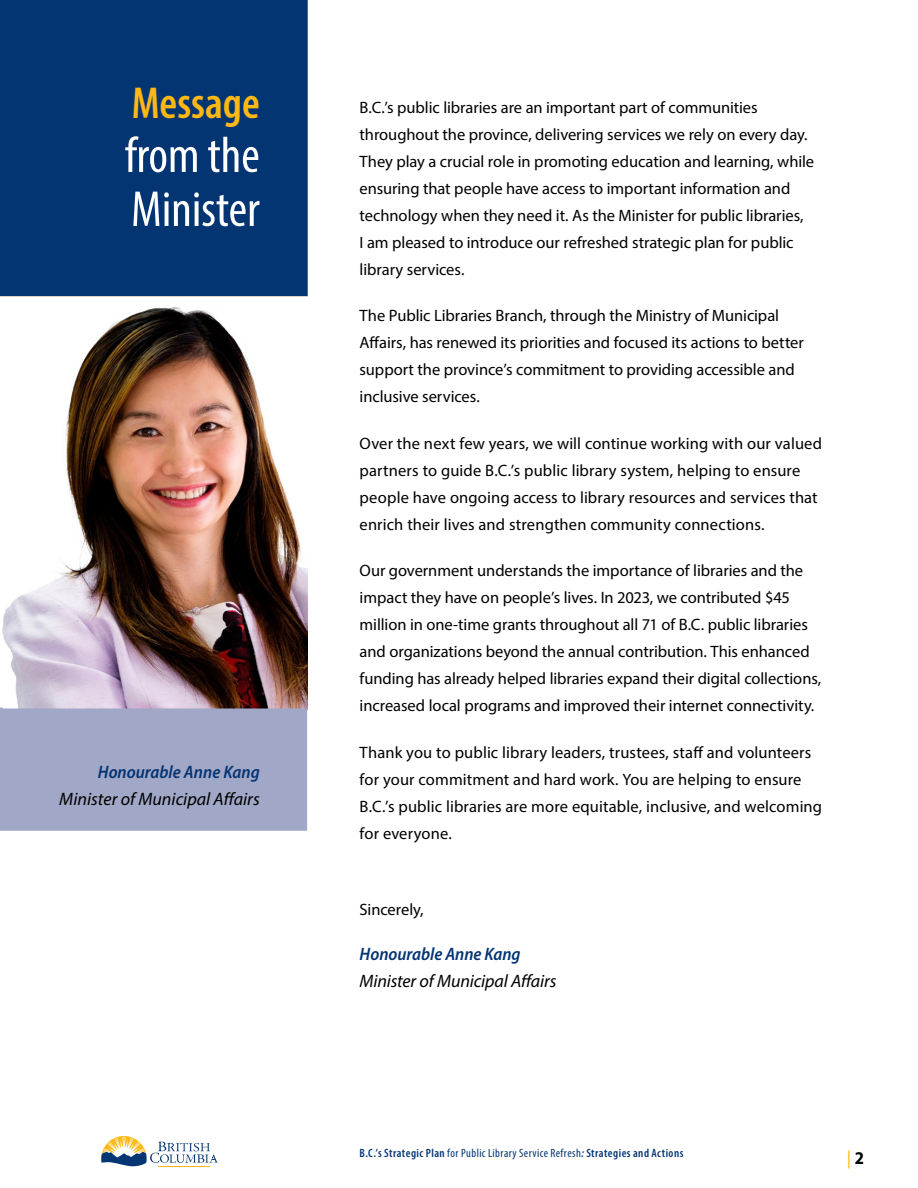
<style>
.page{position:relative;width:918px;height:1188px;background:#fff}
.page>*{position:absolute;margin:0;border:0;box-sizing:border-box;transform-origin:0 0}
.t1{font:condensed 51px/54px "Myriad Pro";color:#fff}
.t2{font:600 condensed 45px "Myriad Pro";color:#fdb813}
.t3{font:italic 18px/27px "Myriad Pro";letter-spacing:-.005em;color:#000;text-align:right}
.t4{font:18px "Myriad Pro";color:#fdb813}
.t5{font:16.5px/27px "Myriad Pro";color:#000}
.t6{font:600 condensed 12px "Myriad Pro";letter-spacing:.04em;color:#043573}
.s1{font-weight:600;font-stretch:semi-condensed;color:#043573}
.s2{font-weight:400}
.s3{font-style:italic}
.s4{font-weight:700;font-stretch:semi-condensed;color:#000}
</style>
<div class="page">
<hr style="left:158px;top:1166px;width:52px;height:1px;background:#fdb913">
<svg style="left:101px;top:1136px;width:117px;height:30px"></svg>
<div style="left:0;top:0;width:308px;height:297px;background:#043573"></div>
<img style="left:0;top:307px;width:307px;height:401px">
<div style="left:0;top:708px;width:307px;height:123px;background:#a1a7c6"></div>
<hr style="left:0;top:297px;width:307px;height:1px;background:#d8d1c4">
<h2 class="t2" style="left:132px;top:75px;width:130px">Message</h2>
<h2 class="t1" style="left:125px;top:128px;width:136px">from the<br>Minister</h2>
<p class="t3" style="left:59px;top:758px;width:202px"><span class="s1">Honourable Anne Kang<br></span>Minister of Municipal Afairs</p>
<p class="t5" style="left:360px;top:94px;width:456px">B.C.’s public libraries are an important part of communities throughout the province, delivering services we rely on every day.<br>They play a crucial role in promoting education and learning, while ensuring that people have access to important information and technology when they need it. As the Minister for public libraries,<br>I am pleased to introduce our refreshed strategic plan for public library services.</p>
<p class="t5" style="left:360px;top:302px;width:446px">The Public Libraries Branch, through the Ministry of Municipal Afairs, has renewed its priorities and focused its actions to better support the province’s commitment to providing accessible and inclusive services.</p>
<p class="t5" style="left:360px;top:430px;width:464px">Over the next few years, we will continue working with our valued partners to guide B.C.’s public library system, helping to ensure people have ongoing access to library resources and services that enrich their lives and strengthen community connections.</p>
<p class="t5" style="left:360px;top:557px;width:463px">Our government understands the importance of libraries and the impact they have on people’s lives. In 2023, we contributed $45 million in one-time grants throughout all 71 of B.C. public libraries and organizations beyond the annual contribution. This enhanced funding has already helped libraries expand their digital collections, increased local programs and improved their internet connectivity.</p>
<p class="t5" style="left:360px;top:738px;width:464px">Thank you to public library leaders, trustees, staf and volunteers for your commitment and hard work. You are helping to ensure B.C.’s public libraries are more equitable, inclusive, and welcoming for everyone.</p>
<p class="t5" style="left:360px;top:896px;width:65px">Sincerely,</p>
<p class="t3" style="left:360px;top:941px;width:198px;text-align:left"><span class="s1">Honourable Anne Kang<br></span>Minister of Municipal Afairs</p>
<p class="t6" style="left:360px;top:1146px;width:325px">B.C.’s Strategic Plan <span class="s2">for Public Library Service Refresh</span><span class="s3">:</span> Strategies and Actions</p>
<p class="t4" style="left:847px;top:1146px;width:19px">| <span class="s4">2</span></p>
</div>
